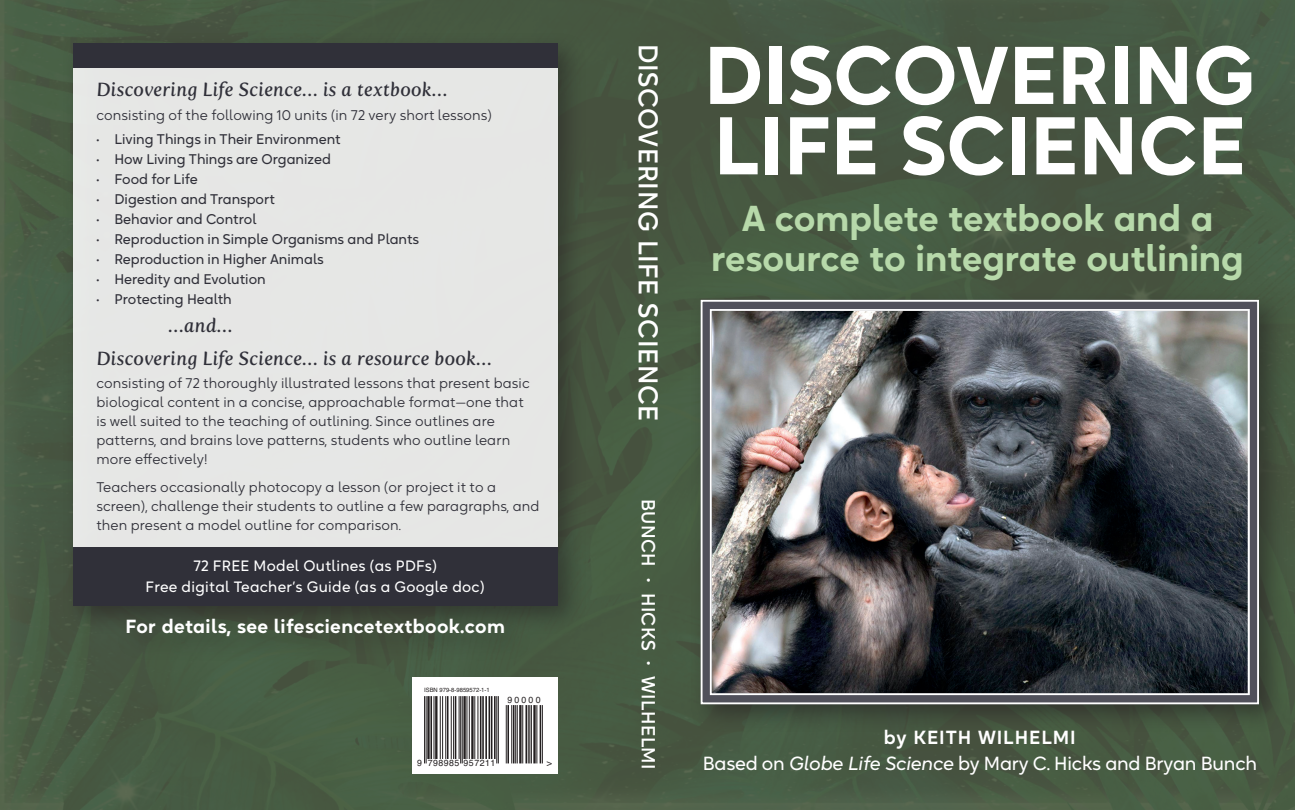
<style>
.page{position:relative;width:1295px;height:810px;background:#fff}
.page>*{position:absolute;margin:0;border:0;box-sizing:border-box;transform-origin:0 0}
.t1{font:700 81.6px "Okta Neue";color:#fff}
.t2{font:700 36px/40px "Okta Neue";color:#b7d9aa;text-align:center}
.t3{font:500 27px "Okta Neue";letter-spacing:.025em;color:#fff}
.body_script{font:italic 19px "Fertigo Pro";letter-spacing:.01em;color:#303039}
.t4{font:19px "Okta Neue";letter-spacing:-.01em;color:#fff}
.t5{font:700 19px "Okta Neue";letter-spacing:.02em;color:#fff}
.t6{font:500 19px "Okta Neue";letter-spacing:.025em;color:#fff}
.t7{font:600 19px "Okta Neue";letter-spacing:.05em;color:#fff}
.t8{font:15px "Okta Neue";letter-spacing:.02em;color:#fff}
.bct{font:14px/19px "Okta Neue";letter-spacing:.01em;color:#303039}
.t9{font:14px "Okta Neue";color:#303039}
.t10{font:9px "Helvetica";letter-spacing:.05em;color:#231f20}
.t11{font:6px "Helvetica";color:#231f20}
.s1{font-style:italic}
</style>
<div class="page">
<img style="left:0;top:0;width:1294px;height:810px">
<div style="left:689px;top:289px;width:599px;height:445px;background:#231f20;opacity:.55"></div>
<svg style="left:695px;top:294px;width:569px;height:416px;background:#3e4c39"></svg>
<svg style="left:699px;top:299px;width:560px;height:406px;background:#727379"></svg>
<img style="left:709px;top:308px;width:541px;height:388px">
<div style="left:62px;top:32px;width:524px;height:630px;background:#231f20;opacity:.55"></div>
<div style="left:73px;top:68px;width:484px;height:488px;background:#e6e7e5"></div>
<div style="left:73px;top:44px;width:484px;height:24px;background:#303039"></div>
<div style="left:73px;top:548px;width:484px;height:58px;background:#303039"></div>
<svg style="left:412px;top:678px;width:145px;height:96px"></svg>
<hr style="left:424px;top:696px;width:1px;height:67px;background:#231f20">
<hr style="left:426px;top:696px;width:1px;height:67px;background:#231f20">
<hr style="left:427px;top:696px;width:2px;height:63px;background:#231f20">
<hr style="left:430px;top:696px;width:2px;height:63px;background:#231f20">
<hr style="left:433px;top:696px;width:1px;height:63px;background:#231f20">
<hr style="left:435px;top:696px;width:2px;height:63px;background:#231f20">
<hr style="left:440px;top:696px;width:1px;height:63px;background:#231f20">
<hr style="left:442px;top:696px;width:1px;height:63px;background:#231f20">
<hr style="left:445px;top:696px;width:1px;height:63px;background:#231f20">
<hr style="left:447px;top:696px;width:1px;height:63px;background:#231f20">
<hr style="left:451px;top:696px;width:1px;height:63px;background:#231f20">
<hr style="left:453px;top:696px;width:1px;height:63px;background:#231f20">
<hr style="left:455px;top:696px;width:1px;height:63px;background:#231f20">
<hr style="left:458px;top:696px;width:1px;height:63px;background:#231f20">
<hr style="left:460px;top:696px;width:1px;height:67px;background:#231f20">
<hr style="left:462px;top:696px;width:1px;height:67px;background:#231f20">
<hr style="left:463px;top:696px;width:3px;height:63px;background:#231f20">
<hr style="left:466px;top:696px;width:1px;height:63px;background:#231f20">
<hr style="left:469px;top:696px;width:1px;height:63px;background:#231f20">
<hr style="left:471px;top:696px;width:2px;height:63px;background:#231f20">
<hr style="left:474px;top:696px;width:1px;height:63px;background:#231f20">
<hr style="left:477px;top:696px;width:1px;height:63px;background:#231f20">
<hr style="left:480px;top:696px;width:1px;height:63px;background:#231f20">
<hr style="left:482px;top:696px;width:2px;height:63px;background:#231f20">
<hr style="left:485px;top:696px;width:2px;height:63px;background:#231f20">
<hr style="left:488px;top:696px;width:2px;height:63px;background:#231f20">
<hr style="left:491px;top:696px;width:1px;height:63px;background:#231f20">
<hr style="left:494px;top:696px;width:1px;height:63px;background:#231f20">
<hr style="left:496px;top:696px;width:1px;height:67px;background:#231f20">
<hr style="left:498px;top:696px;width:1px;height:67px;background:#231f20">
<hr style="left:506px;top:705px;width:1px;height:58px;background:#231f20">
<hr style="left:507px;top:705px;width:2px;height:58px;background:#231f20">
<hr style="left:511px;top:705px;width:1px;height:58px;background:#231f20">
<hr style="left:513px;top:705px;width:1px;height:58px;background:#231f20">
<hr style="left:515px;top:705px;width:1px;height:58px;background:#231f20">
<hr style="left:517px;top:705px;width:1px;height:58px;background:#231f20">
<hr style="left:519px;top:705px;width:2px;height:58px;background:#231f20">
<hr style="left:522px;top:705px;width:1px;height:58px;background:#231f20">
<hr style="left:525px;top:705px;width:2px;height:58px;background:#231f20">
<hr style="left:528px;top:705px;width:1px;height:58px;background:#231f20">
<hr style="left:529px;top:705px;width:1px;height:58px;background:#231f20">
<hr style="left:531px;top:705px;width:1px;height:58px;background:#231f20">
<hr style="left:533px;top:705px;width:2px;height:58px;background:#231f20">
<hr style="left:536px;top:705px;width:1px;height:58px;background:#231f20">
<hr style="left:539px;top:705px;width:2px;height:58px;background:#231f20">
<hr style="left:542px;top:705px;width:1px;height:58px;background:#231f20">
<p class="body_script" style="left:96px;top:79px;width:352px">Discovering Life Science… is a textbook…</p>
<p class="bct" style="left:96px;top:105px;width:397px">consisting of the following 10 units (in 72 very short lessons)</p>
<p class="t9" style="left:96px;top:129px;width:246px">• Living Things in Their Environment</p>
<p class="t9" style="left:96px;top:149px;width:236px">• How Living Things are Organized</p>
<p class="t9" style="left:96px;top:169px;width:103px">• Food for Life</p>
<p class="t9" style="left:96px;top:189px;width:180px">• Digestion and Transport</p>
<p class="t9" style="left:96px;top:209px;width:162px">• Behavior and Control</p>
<p class="t9" style="left:96px;top:229px;width:324px">• Reproduction in Simple Organisms and Plants</p>
<p class="t9" style="left:96px;top:249px;width:229px">• Reproduction in Higher Animals</p>
<p class="t9" style="left:96px;top:269px;width:171px">• Heredity and Evolution</p>
<p class="t9" style="left:96px;top:289px;width:137px">• Protecting Health</p>
<p class="body_script" style="left:168px;top:315px;width:66px">…and…</p>
<p class="body_script" style="left:96px;top:347px;width:397px">Discovering Life Science… is a resource book…</p>
<p class="bct" style="left:96px;top:373px;width:435px">consisting of 72 thoroughly illustrated lessons that present basic biological content in a concise, approachable format—one that is well suited to the teaching of outlining. Since outlines are patterns, and brains love patterns, students who outline learn more effectively!</p>
<p class="bct" style="left:96px;top:477px;width:444px">Teachers occasionally photocopy a lesson (or project it to a screen), challenge their students to outline a few paragraphs, and then present a model outline for comparison.</p>
<p class="t8" style="left:193px;top:554px;width:245px">72 FREE Model Outlines (as PDFs)</p>
<p class="t8" style="left:146px;top:575px;width:340px">Free digital Teacher’s Guide (as a Google doc)</p>
<p class="t5" style="left:125px;top:611px;width:381px">For details, see lifesciencetextbook.com</p>
<p class="t11" style="left:424px;top:685px;width:67px">ISBN 979-8-9859572-1-1</p>
<p class="t10" style="left:507px;top:693px;width:35px">90000</p>
<p class="t10" style="left:417px;top:756px;width:80px">9 798985 957211</p>
<p class="t10" style="left:546px;top:756px;width:7px">&gt;</p>
<p class="t3" style="left:668px;top:44px;width:379px;rotate:90deg">DISCOVERING LIFE SCIENCE</p>
<p class="t6" style="left:663px;top:499px;width:273px;rotate:90deg">BUNCH • HICKS • WILHELMI</p>
<p class="t1" style="left:704px;top:13px;width:553px">DISCOVERING</p>
<p class="t1" style="left:713px;top:83px;width:533px">LIFE SCIENCE</p>
<p class="t2" style="left:711px;top:195px;width:534px">A complete textbook and a resource to integrate outlining</p>
<p class="t7" style="left:883px;top:723px;width:193px">by KEITH WILHELMI</p>
<p class="t4" style="left:702px;top:749px;width:555px">Based on <span class="s1">Globe Life Science</span> by Mary C. Hicks and Bryan Bunch</p>
</div>
